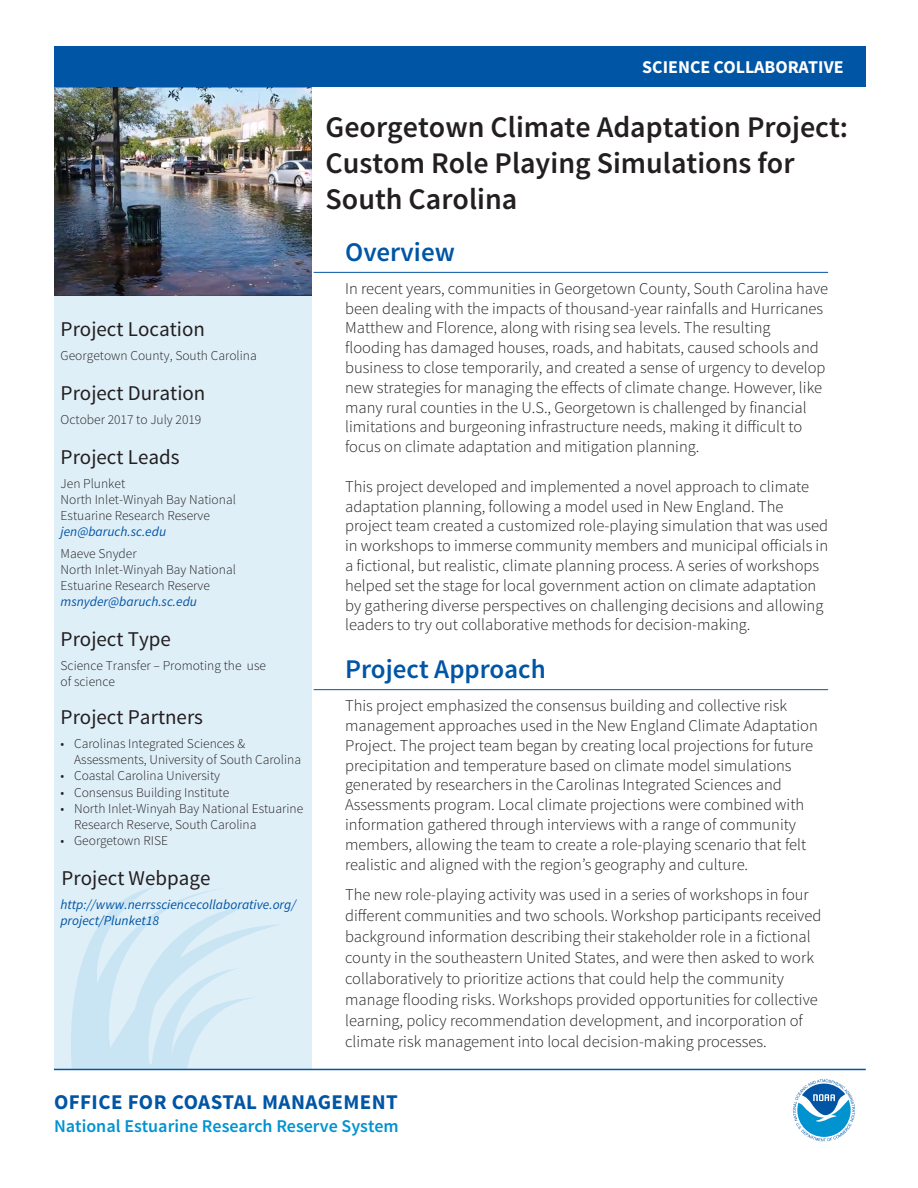
<style>
.page{position:relative;width:918px;height:1188px;background:#fff}
.page>*{position:absolute;margin:0;border:0;box-sizing:border-box;transform-origin:0 0}
.t1{font:600 30px/36px "Source Sans Pro";color:#231f20}
.t2{font:600 27px "Source Sans Pro";color:#0155a5}
.h2_side{font:21px "Source Sans Pro";color:#231f20}
.ocm{font:700 21px "Source Sans Pro";letter-spacing:.02em;color:#0155a5}
.nerrs{font:600 18px "Source Sans Pro";color:#0093d0}
.title_header{font:700 18px "Source Sans Pro";color:#fff}
.t3{font:300 16.5px/19.8px "Source Sans Pro";color:#231f20}
.h2_side-2{font:300 13.5px/16.2px "Source Sans Pro";color:#231f20}
.t4{font:italic 13.5px/16.2px "Source Sans Pro";color:#0054a4}
.s1{font-weight:400;font-style:italic;color:#0155a5}
</style>
<div class="page">
<div style="left:54px;top:77px;width:258px;height:992px;background:#dfeff8"></div>
<div style="left:54px;top:46px;width:812px;height:41px;background:#0155a5"></div>
<hr style="left:314px;top:272px;width:514px;height:1px;background:#0155a5">
<hr style="left:314px;top:689px;width:514px;height:1px;background:#0155a5">
<svg style="left:56px;top:887px;width:226px;height:182px"></svg>
<hr style="left:54px;top:1069px;width:812px;height:1px;background:#0155a5">
<img style="left:54px;top:87px;width:258px;height:208px">
<svg style="left:793px;top:1079px;width:62px;height:62px"></svg>
<p class="h2_side" style="left:61px;top:316px;width:146px">Project Location</p>
<p class="h2_side-2" style="left:61px;top:347px;width:198px">Georgetown County, South Carolina</p>
<p class="h2_side" style="left:61px;top:380px;width:146px">Project Duration</p>
<p class="h2_side-2" style="left:61px;top:411px;width:142px">October 2017 to July 2019</p>
<p class="h2_side" style="left:61px;top:444px;width:121px">Project Leads</p>
<p class="h2_side-2" style="left:61px;top:475px;width:177px">Jen Plunket<br>North Inlet-Winyah Bay National<br>Estuarine Research Reserve <span class="s1">jen@baruch.sc.edu</span></p>
<p class="h2_side-2" style="left:61px;top:545px;width:177px">Maeve Snyder<br>North Inlet-Winyah Bay National<br>Estuarine Research Reserve <span class="s1">msnyder@baruch.sc.edu</span></p>
<p class="h2_side" style="left:61px;top:626px;width:112px">Project Type</p>
<p class="h2_side-2" style="left:61px;top:657px;width:207px">Science Transfer – Promoting the use of science</p>
<p class="h2_side" style="left:61px;top:704px;width:144px">Project Partners</p>
<p class="h2_side-2" style="left:74px;top:736px;width:228px;text-indent:-14px">• Carolinas Integrated Sciences &amp;<br>Assessments, University of South Carolina</p>
<p class="h2_side-2" style="left:61px;top:768px;width:161px">• Coastal Carolina University</p>
<p class="h2_side-2" style="left:61px;top:784px;width:170px">• Consensus Building Institute</p>
<p class="h2_side-2" style="left:74px;top:800px;width:231px;text-indent:-14px">• North Inlet-Winyah Bay National Estuarine<br>Research Reserve, South Carolina</p>
<p class="h2_side-2" style="left:61px;top:833px;width:109px">• Georgetown RISE</p>
<p class="h2_side" style="left:62px;top:865px;width:150px">Project Webpage</p>
<p class="t4" style="left:60px;top:896px;width:237px">http://www.nerrssciencecollaborative.org/ project/Plunket18</p>
<p class="title_header" style="left:642px;top:55px;width:203px">SCIENCE COLLABORATIVE</p>
<p class="t1" style="left:326px;top:109px;width:524px">Georgetown Climate Adaptation Project:<br>Custom Role Playing Simulations for<br>South Carolina</p>
<p class="t2" style="left:345px;top:235px;width:111px">Overview</p>
<p class="t3" style="left:345px;top:279px;width:485px">In recent years, communities in Georgetown County, South Carolina have been dealing with the impacts of thousand-year rainfalls and Hurricanes Matthew and Florence, along with rising sea levels. The resulting flooding has damaged houses, roads, and habitats, caused schools and business to close temporarily, and created a sense of urgency to develop new strategies for managing the effects of climate change. However, like many rural counties in the U.S., Georgetown is challenged by financial limitations and burgeoning infrastructure needs, making it difficult to focus on climate adaptation and mitigation planning.</p>
<p class="t3" style="left:345px;top:477px;width:485px">This project developed and implemented a novel approach to climate adaptation planning, following a model used in New England. The project team created a customized role-playing simulation that was used in workshops to immerse community members and municipal officials in a fictional, but realistic, climate planning process. A series of workshops helped set the stage for local government action on climate adaptation by gathering diverse perspectives on challenging decisions and allowing leaders to try out collaborative methods for decision-making.</p>
<p class="t2" style="left:345px;top:652px;width:202px">Project Approach</p>
<p class="t3" style="left:345px;top:696px;width:474px">This project emphasized the consensus building and collective risk management approaches used in the New England Climate Adaptation Project. The project team began by creating local projections for future precipitation and temperature based on climate model simulations generated by researchers in the Carolinas Integrated Sciences and Assessments program. Local climate projections were combined with information gathered through interviews with a range of community members, allowing the team to create a role-playing scenario that felt realistic and aligned with the region’s geography and culture.</p>
<p class="t3" style="left:345px;top:884px;width:478px;line-height:21px">The new role-playing activity was used in a series of workshops in four different communities and two schools. Workshop participants received background information describing their stakeholder role in a fictional county in the southeastern United States, and were then asked to work collaboratively to prioritize actions that could help the community manage flooding risks. Workshops provided opportunities for collective learning, policy recommendation development, and incorporation of climate risk management into local decision-making processes.</p>
<p class="ocm" style="left:54px;top:1088px;width:345px">OFFICE FOR COASTAL MANAGEMENT</p>
<p class="nerrs" style="left:54px;top:1115px;width:346px">National Estuarine Research Reserve System</p>
</div>
